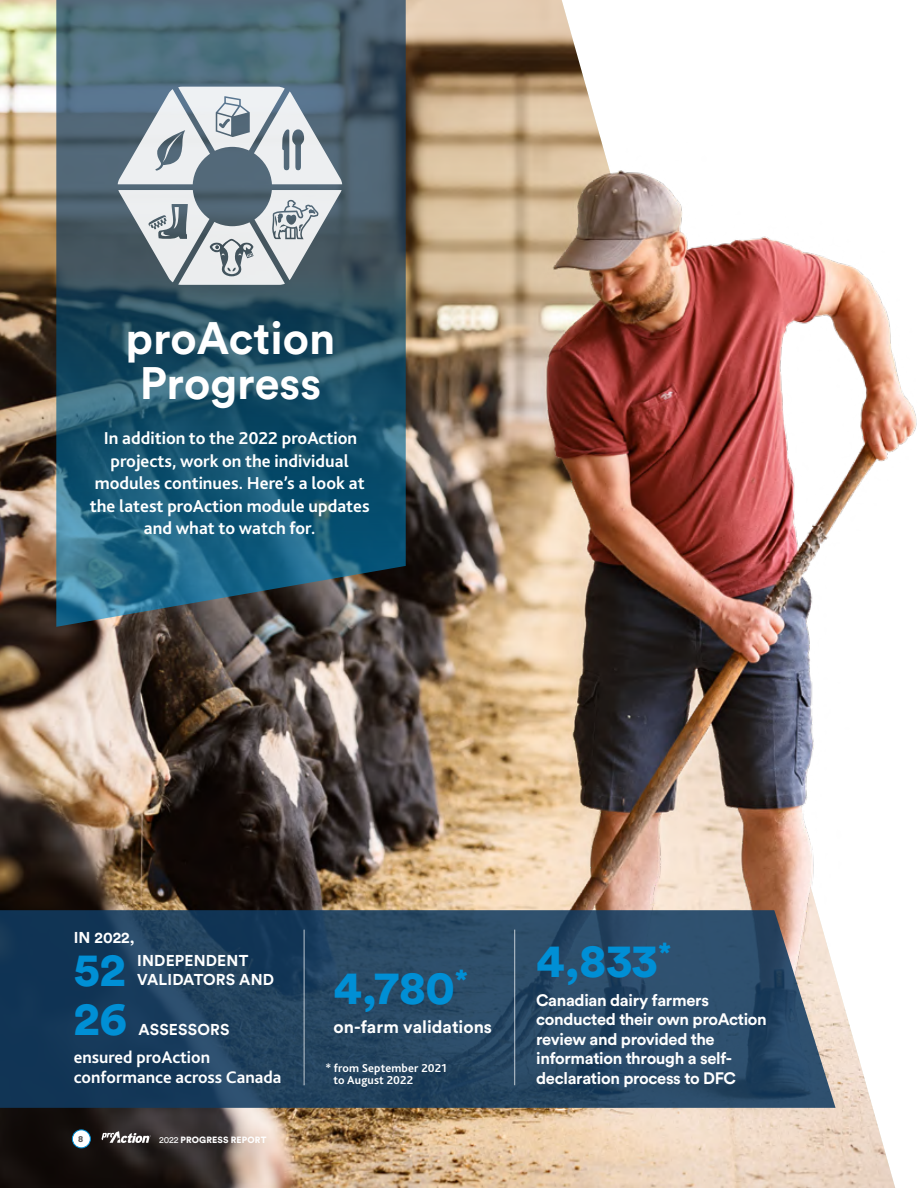
<style>
.page{position:relative;width:918px;height:1188px;background:#fff}
.page>*{position:absolute;margin:0;border:0;box-sizing:border-box;transform-origin:0 0}
.t1{font:900 46.8px/48.8px "Circular Std";color:#008fd5}
.texte{font:700 45px/45px "Circular Std";color:#fff;text-align:center}
.texte-2{font:700 18px/22.5px "Bliss 2";color:#fff;text-align:center}
.t2{font:700 17.55px/19.5px "Bliss 2";color:#fff}
.t3{font:700 17.55px "Circular Std";color:#fff}
.t4{font:700 16.5px/19.5px "Circular Std";letter-spacing:-.02em;color:#fff}
.t5{font:700 15.6px/19.5px "Circular Std";letter-spacing:.01em;color:#fff}
.t6{font:700 12px/12px "Bliss 2";letter-spacing:.01em;color:#fff}
.Titre_1{font:900 9px "Circular Std";letter-spacing:.01em;color:#fff}
.Titre_1-2{font:900 9px "Circular Std";color:#58595b}
.s1{font-weight:400}
</style>
<div class="page">
<img style="left:0;top:0;width:434px;height:1188px">
<img style="left:434px;top:0;width:483px;height:1188px">
<svg style="left:56px;top:0;width:350px;height:627px;background:#305b6f"></svg>
<svg style="left:118px;top:190px;width:224px;height:95px;background:#9ea8ae"></svg>
<svg style="left:118px;top:87px;width:224px;height:97px;background:#a6b2bb"></svg>
<div style="left:72px;top:1130px;width:18px;height:18px;background:#fff;border-radius:50%"></div>
<div style="left:72px;top:1130px;width:19px;height:18px;border:1px solid #008fd5;border-radius:50%"></div>
<svg style="left:102px;top:1131px;width:49px;height:12px"></svg>
<svg style="left:0;top:910px;width:836px;height:198px;background:#2a4965"></svg>
<hr style="left:304px;top:930px;width:1px;height:155px;background:#fff">
<hr style="left:514px;top:930px;width:1px;height:155px;background:#fff">
<p class="texte" style="left:125px;top:315px;width:211px">proAction<br>Progress</p>
<p class="texte-2" style="left:90px;top:427px;width:281px">In addition to the 2022 proAction projects, work on the individual modules continues. Here’s a look at the latest proAction module updates and what to watch for.</p>
<p class="t5" style="left:74px;top:927px;width:62px">IN 2022,</p>
<p class="t1" style="left:74px;top:944px;width:55px">52<br>26</p>
<p class="t5" style="left:137px;top:950px;width:138px">INDEPENDENT<br>VALIDATORS AND</p>
<p class="t5" style="left:138px;top:1020px;width:92px">ASSESSORS</p>
<p class="t2" style="left:74px;top:1047px;width:209px">ensured proAction conformance across Canada</p>
<p class="Titre_1-2" style="left:78px;top:1133px;width:7px">8</p>
<p class="Titre_1" style="left:159px;top:1133px;width:109px"><span class="s1">2022</span> PROGRESS REPORT</p>
<p class="t1" style="left:334px;top:962px;width:135px">4,780<sup>*</sup></p>
<p class="t3" style="left:334px;top:1015px;width:160px">on-farm validations</p>
<p class="t6" style="left:333px;top:1061px;width:115px;text-indent:-8px">* from September 2021 to August 2022</p>
<p class="t1" style="left:536px;top:935px;width:136px">4,833<sup>*</sup></p>
<p class="t4" style="left:536px;top:990px;width:232px">Canadian dairy farmers conducted their own proAction review and provided the information through a self&shy;declaration process to DFC</p>
</div>
